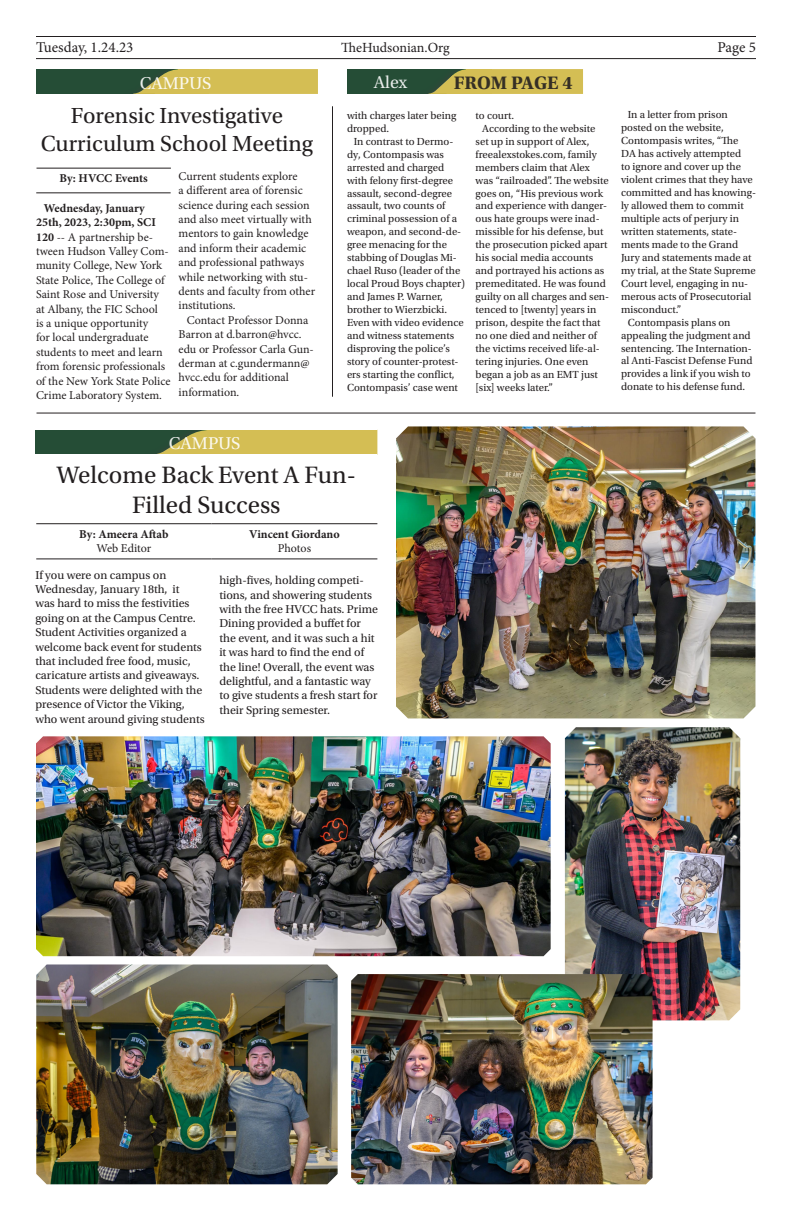
<style>
.page{position:relative;width:792px;height:1224px;background:#fff}
.page>*{position:absolute;margin:0;border:0;box-sizing:border-box;transform-origin:0 0}
.t1{font:25px/30px "Utopia Std";color:#231f20;text-align:center}
.t2{font:23px/27.6px "Utopia Std";color:#231f20;text-align:center}
.t3{font:700 19px "Utopia Std";color:#231f20}
.t4{font:18px "Utopia Std";color:#fff}
.t5{font:15px "Minion Pro";color:#231f20}
.t6{font:14px "Minion Pro";color:#231f20}
.t7{font:12px/14.4px "Minion Pro";color:#231f20}
.t8{font:12px/14.4px "Utopia Std";color:#231f20}
.t9{font:700 12px "Minion Pro";letter-spacing:-.005em;color:#231f20}
.t10{font:10.8px/13px "Utopia Std";color:#231f20}
.s1{font-weight:700}
</style>
<div class="page">
<hr style="left:36px;top:58px;width:720px;height:1px;background:#231f20">
<hr style="left:36px;top:36px;width:720px;height:1px;background:#231f20">
<hr style="left:37px;top:413px;width:718px;height:1px;background:#231f20">
<div style="left:36px;top:69px;width:144px;height:25px;background:#254d36"></div>
<svg style="left:133px;top:69px;width:185px;height:25px;background:#baad50"></svg>
<div style="left:154px;top:69px;width:55px;height:41px;background:#d4be54;border-radius:50%"></div>
<div style="left:36px;top:94px;width:282px;height:16px;background:#fff"></div>
<div style="left:347px;top:69px;width:120px;height:25px;background:#254d36"></div>
<svg style="left:428px;top:69px;width:155px;height:25px;background:#b9ac50"></svg>
<div style="left:446px;top:69px;width:46px;height:41px;background:#d4be54;border-radius:50%"></div>
<div style="left:347px;top:94px;width:236px;height:16px;background:#fff"></div>
<hr style="left:332px;top:106px;width:1px;height:291px;background:#231f20">
<div style="left:35px;top:430px;width:175px;height:25px;background:#254d36"></div>
<svg style="left:124px;top:430px;width:253px;height:25px"></svg>
<div style="left:179px;top:430px;width:66px;height:41px;background:#d4be54;border-radius:50%"></div>
<div style="left:35px;top:455px;width:342px;height:16px;background:#fff"></div>
<hr style="left:36px;top:559px;width:176px;height:1px;background:#231f20">
<hr style="left:36px;top:523px;width:176px;height:1px;background:#231f20">
<hr style="left:36px;top:193px;width:135px;height:1px;background:#231f20">
<hr style="left:37px;top:168px;width:134px;height:1px;background:#231f20">
<img style="left:565px;top:727px;width:175px;height:293px">
<img style="left:396px;top:426px;width:359px;height:292px">
<img style="left:36px;top:964px;width:302px;height:220px">
<img style="left:36px;top:736px;width:515px;height:220px">
<img style="left:351px;top:974px;width:302px;height:210px">
<hr style="left:212px;top:559px;width:165px;height:1px;background:#231f20">
<hr style="left:212px;top:523px;width:165px;height:1px;background:#231f20">
<p class="t5" style="left:36px;top:37px;width:99px">Tuesday, 1.24.23</p>
<p class="t6" style="left:341px;top:38px;width:110px">TheHudsonian.Org</p>
<p class="t5" style="left:717px;top:37px;width:40px">Page 5</p>
<h3 class="t4" style="left:139px;top:73px;width:74px">CAMPUS</h3>
<h3 class="t4" style="left:374px;top:73px;width:35px">Alex</h3>
<h3 class="t3" style="left:454px;top:72px;width:120px">FROM PAGE 4</h3>
<p class="t10" style="left:347px;top:109px;width:111px">with charges later being dropped.</p>
<p class="t10" style="left:347px;top:135px;width:119px;text-indent:7px">In contrast to Dermo&shy;dy, Contompasis was arrested and charged with felony first-degree assault, second-degree assault, two counts of criminal possession of a weapon, and second-de&shy;gree menacing for the stabbing of Douglas Mi&shy;chael Ruso (leader of the local Proud Boys chapter) and James P. Warner, brother to Wierzbicki.<br>Even with video evidence and witness statements disproving the police’s story of counter-protest&shy;ers starting the conflict,<br>Contompasis’ case went</p>
<p class="t2" style="left:41px;top:102px;width:274px">Forensic Investigative<br>Curriculum School Meeting</p>
<p class="t9" style="left:60px;top:170px;width:90px">By: HVCC Events</p>
<p class="t10" style="left:476px;top:109px;width:40px">to court.</p>
<p class="t10" style="left:476px;top:122px;width:135px;text-indent:7px">According to the website set up in support of Alex, freealexstokes.com, family members claim that Alex was “railroaded”. The website goes on, “His previous work and experience with danger&shy;ous hate groups were inad&shy;missible for his defense, but the prosecution picked apart his social media accounts and portrayed his actions as premeditated. He was found guilty on all charges and sen&shy;tenced to [twenty] years in prison, despite the fact that no one died and neither of the victims received life-al&shy;tering injuries. One even began a job as an EMT just [six] weeks later.”</p>
<p class="t7" style="left:179px;top:169px;width:138px">Current students explore<br>a different area of forensic science during each session and also meet virtually with mentors to gain knowledge and inform their academic and professional pathways while networking with stu&shy;dents and faculty from other institutions.</p>
<p class="t7" style="left:179px;top:313px;width:137px;text-indent:8px">Contact Professor Donna<br>Barron at d.barron@hvcc. edu or Professor Carla Gun&shy;derman at c.gundermann@ hvcc.edu for additional information.</p>
<p class="t7" style="left:36px;top:201px;width:136px;text-indent:8px"><span class="s1">Wednesday, January<br>25th, 2023, 2:30pm, SCI<br>120</span> -- A partnership be&shy;tween Hudson Valley Com&shy;munity College, New York<br>State Police, The College of<br>Saint Rose and University at Albany, the FIC School<br>is a unique opportunity<br>for local undergraduate students to meet and learn from forensic professionals of the New York State Police<br>Crime Laboratory System.</p>
<p class="t10" style="left:621px;top:108px;width:136px;text-indent:7px">In a letter from prison posted on the website,<br>Contompasis writes, “The<br>DA has actively attempted<br>to ignore and cover up the violent crimes that they have committed and has knowing&shy;ly allowed them to commit multiple acts of perjury in written statements, state&shy;ments made to the Grand<br>Jury and statements made at my trial, at the State Supreme<br>Court level, engaging in nu&shy;merous acts of Prosecutorial misconduct.”</p>
<p class="t10" style="left:621px;top:316px;width:133px;text-indent:7px">Contompasis plans on appealing the judgment and sentencing. The Internation&shy;al Anti-Fascist Defense Fund provides a link if you wish to donate to his defense fund.</p>
<h3 class="t4" style="left:168px;top:434px;width:74px">CAMPUS</h3>
<p class="t1" style="left:57px;top:460px;width:301px">Welcome Back Event A Fun-<br>Filled Success</p>
<p class="t9" style="left:249px;top:526px;width:92px">Vincent Giordano</p>
<p class="t7" style="left:278px;top:541px;width:35px">Photos</p>
<p class="t9" style="left:79px;top:526px;width:91px">By: Ameera Aftab</p>
<p class="t7" style="left:97px;top:541px;width:56px">Web Editor</p>
<p class="t8" style="left:35px;top:568px;width:171px">If you were on campus on<br>Wednesday, January 18th, it<br>was hard to miss the festivities going on at the Campus Centre.<br>Student Activities organized a welcome back event for students that included free food, music, caricature artists and giveaways.<br>Students were delighted with the presence of Victor the Viking, who went around giving students</p>
<p class="t8" style="left:219px;top:573px;width:160px">high-fives, holding competi&shy;tions, and showering students with the free HVCC hats. Prime<br>Dining provided a buffet for the event, and it was such a hit it was hard to find the end of the line! Overall, the event was delightful, and a fantastic way to give students a fresh start for their Spring semester.</p>
</div>
